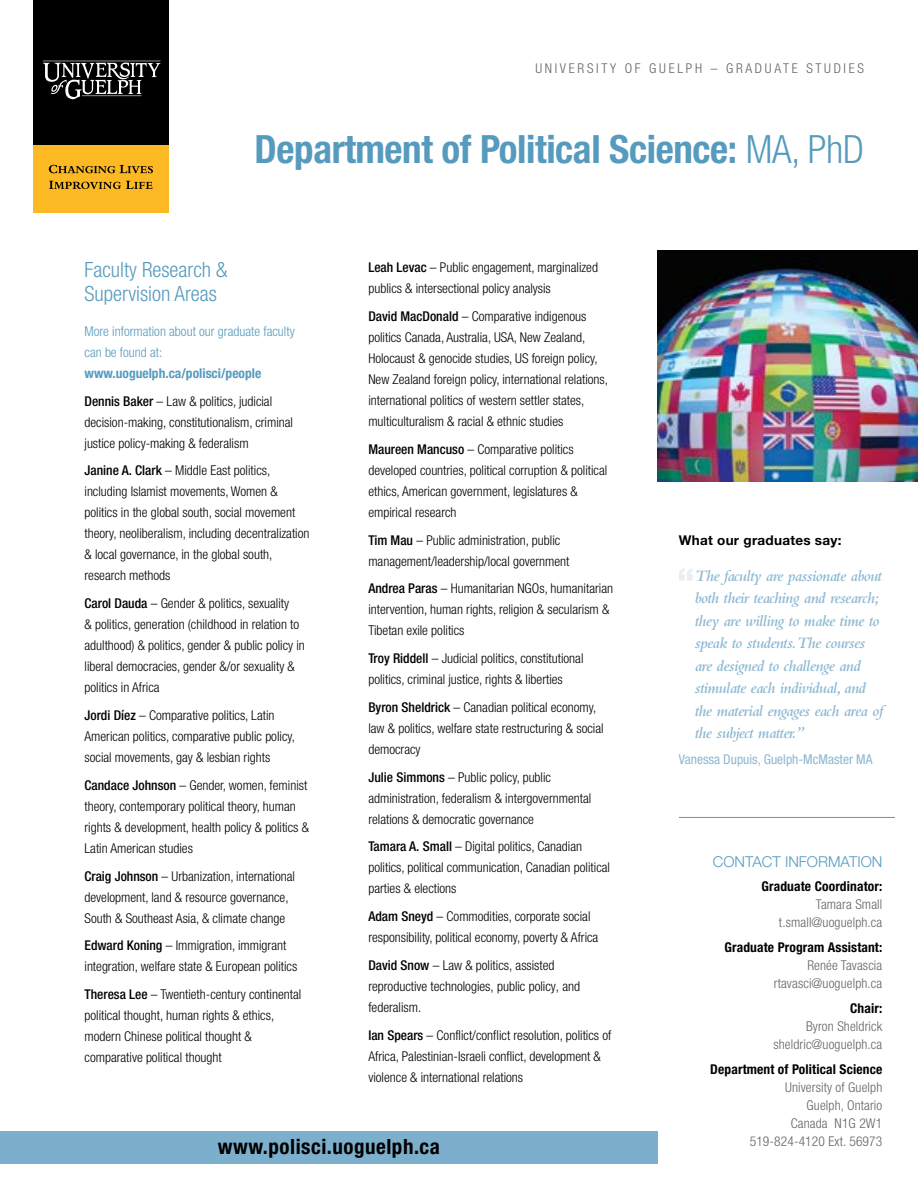
<style>
.page{position:relative;width:918px;height:1188px;background:#fff}
.page>*{position:absolute;margin:0;border:0;box-sizing:border-box;transform-origin:0 0}
.t1{font:700 condensed 39px "Helvetica Neue LT Std";letter-spacing:-.01em;color:#569bbe}
.t2{font:300 condensed 21px/24px "Helvetica Neue LT Std";color:#569bbe}
.t3{font:700 condensed 21px "Helvetica Neue LT Std";letter-spacing:.025em;color:#000}
.t4{font:italic 600 16.5px/22.5px "Bembo Std";letter-spacing:-.03em;color:#8cb8d2}
.t5{font:300 15px "Helvetica Neue LT Std";color:#569bbe}
.t6{font:300 condensed 13.5px/21px "Helvetica Neue LT Std";color:#000}
.t7{font:300 condensed 13.5px/18px "Helvetica Neue LT Std";letter-spacing:.01em;color:#636466;text-align:right}
.t8{font:300 condensed 13.5px/21px "Helvetica Neue LT Std";color:#569bbe}
.t9{font:700 condensed 13.5px "Helvetica Neue LT Std";letter-spacing:.01em;color:#000}
.t10{font:300 condensed 13.5px "Helvetica Neue LT Std";letter-spacing:.2em;color:#636466}
.t11{font:condensed 13.5px "Helvetica Neue LT Std";color:#8cb8d2}
.t12{font:700 condensed 13.5px "Helvetica Neue LT Std";color:#569bbe}
.t13{font:700 13.5px "Helvetica Neue LT Std";letter-spacing:.02em;color:#000}
.s1{font-weight:300}
.s2{font-weight:500}
.s3{font-weight:700;color:#000}
</style>
<div class="page">
<div style="left:0;top:1131px;width:658px;height:33px;background:#7cafcc"></div>
<hr style="left:679px;top:817px;width:216px;height:1px;background:#569bbe">
<div style="left:34px;top:2px;width:135px;height:144px;background:#000"></div>
<svg style="left:42px;top:61px;width:119px;height:38px"></svg>
<div style="left:34px;top:145px;width:135px;height:68px;background:#fdb924"></div>
<svg style="left:49px;top:165px;width:104px;height:8px"></svg>
<svg style="left:49px;top:181px;width:103px;height:8px"></svg>
<img style="left:658px;top:251px;width:260px;height:231px">
<svg style="left:679px;top:568px;width:14px;height:13px"></svg>
<h1 class="t10" style="left:535px;top:60px;width:330px">university of guelph – graduate studies</h1>
<h1 class="t1" style="left:255px;top:126px;width:611px">Department of Political Science: <span class="s1">Ma, phd</span></h1>
<h2 class="t2" style="left:85px;top:258px;width:145px">faculty research &amp; supervision areas</h2>
<p class="t8" style="left:85px;top:321px;width:212px">More information about our graduate faculty can be found at:</p>
<p class="t12" style="left:85px;top:365px;width:178px">www.uoguelph.ca/polisci/people</p>
<p class="t6" style="left:85px;top:390px;width:210px"><span class="s2">Dennis Baker</span> – law &amp; politics, judicial decision-making, constitutionalism, criminal justice policy-making &amp; federalism</p>
<p class="t6" style="left:85px;top:460px;width:227px"><span class="s2">Janine A. Clark</span> – Middle east politics, including islamist movements, Women &amp; politics in the global south, social movement theory, neoliberalism, including decentralization &amp; local governance, in the global south, research methods</p>
<p class="t6" style="left:85px;top:593px;width:222px"><span class="s2">Carol Dauda</span> – gender &amp; politics, sexuality<br>&amp; politics, generation (childhood in relation to adulthood) &amp; politics, gender &amp; public policy in liberal democracies, gender &amp;/or sexuality &amp; politics in africa</p>
<p class="t6" style="left:85px;top:705px;width:212px"><span class="s2">Jordi Díez</span> – Comparative politics, latin american politics, comparative public policy, social movements, gay &amp; lesbian rights</p>
<p class="t6" style="left:85px;top:774px;width:226px"><span class="s2">Candace Johnson</span> – gender, women, feminist theory, contemporary political theory, human rights &amp; development, health policy &amp; politics &amp; latin american studies</p>
<p class="t6" style="left:85px;top:865px;width:212px"><span class="s2">Craig Johnson</span> – urbanization, international development, land &amp; resource governance, south &amp; southeast asia, &amp; climate change</p>
<p class="t6" style="left:85px;top:935px;width:214px"><span class="s2">Edward Koning</span> – immigration, immigrant integration, welfare state &amp; european politics</p>
<p class="t6" style="left:85px;top:984px;width:218px"><span class="s2">Theresa Lee</span> – twentieth-century continental political thought, human rights &amp; ethics, modern Chinese political thought &amp; comparative political thought</p>
<p class="t6" style="left:368px;top:257px;width:231px"><span class="s2">Leah Levac</span> – public engagement, marginalized publics &amp; intersectional policy analysis</p>
<p class="t6" style="left:368px;top:306px;width:241px"><span class="s2">David MacDonald</span> – Comparative indigenous politics Canada, australia, usa, new Zealand, holocaust &amp; genocide studies, us foreign policy, new Zealand foreign policy, international relations, international politics of western settler states, multiculturalism &amp; racial &amp; ethnic studies</p>
<p class="t6" style="left:368px;top:438px;width:240px"><span class="s2">Maureen Mancuso</span> – Comparative politics developed countries, political corruption &amp; political ethics, american government, legislatures &amp; empirical research</p>
<p class="t6" style="left:368px;top:529px;width:194px"><span class="s2">Tim Mau</span> – public administration, public</p>
<p class="t6" style="left:368px;top:547px;width:246px;line-height:27.8px">management/leadership/local government<br><span class="s2">Andrea Paras</span> – humanitarian ngos, humanitarian</p>
<p class="t6" style="left:368px;top:599px;width:243px">intervention, human rights, religion &amp; secularism &amp; tibetan exile politics</p>
<p class="t6" style="left:368px;top:648px;width:217px"><span class="s2">Troy Riddell</span> – Judicial politics, constitutional</p>
<p class="t6" style="left:368px;top:665px;width:229px;line-height:27.8px">politics, criminal justice, rights &amp; liberties<br><span class="s2">Byron Sheldrick</span> – Canadian political economy,</p>
<p class="t6" style="left:368px;top:718px;width:237px">law &amp; politics, welfare state restructuring &amp; social democracy</p>
<p class="t6" style="left:368px;top:766px;width:224px"><span class="s2">Julie Simmons</span> – public policy, public administration, federalism &amp; intergovernmental relations &amp; democratic governance</p>
<p class="t6" style="left:368px;top:836px;width:243px"><span class="s2">Tamara A. Small</span> – digital politics, Canadian politics, political communication, Canadian political parties &amp; elections</p>
<p class="t6" style="left:368px;top:906px;width:224px"><span class="s2">Adam Sneyd</span> – Commodities, corporate social</p>
<p class="t6" style="left:368px;top:923px;width:232px;line-height:27.8px">responsibility, political economy, poverty &amp; africa<br><span class="s2">David Snow</span> – law &amp; politics, assisted</p>
<p class="t6" style="left:368px;top:976px;width:213px">reproductive technologies, public policy, and federalism.</p>
<p class="t6" style="left:368px;top:1024px;width:245px"><span class="s2">Ian Spears</span> – Conflict/conflict resolution, politics of africa, palestinian-israeli conflict, development &amp; violence &amp; international relations</p>
<p class="t3" style="left:218px;top:1134px;width:224px">www.polisci.uoguelph.ca</p>
<p class="t13" style="left:679px;top:532px;width:164px">What our graduates say:</p>
<p class="t4" style="left:695px;top:564px;width:190px">The faculty are passionate about both their teaching and research; they are willing to make time to speak to students.The courses are designed to challenge and stimulate each individual, and the material engages each area of the subject matter.”</p>
<p class="t11" style="left:679px;top:752px;width:195px">Vanessa Dupuis, Guelph-McMaster MA</p>
<h1 class="t5" style="left:713px;top:852px;width:171px">CONTACT INFORMATION</h1>
<p class="t9" style="left:762px;top:878px;width:122px">Graduate Coordinator:</p>
<p class="t7" style="left:779px;top:895px;width:105px">tamara small t.small@uoguelph.ca</p>
<p class="t9" style="left:724px;top:939px;width:159px">Graduate Program Assistant:</p>
<p class="t7" style="left:774px;top:956px;width:110px">renée tavascia rtavasci@uoguelph.ca</p>
<p class="t9" style="left:850px;top:1000px;width:34px">Chair:</p>
<p class="t7" style="left:773px;top:1017px;width:111px">Byron sheldrick sheldric@uoguelph.ca</p>
<p class="t7" style="left:710px;top:1060px;width:174px"><span class="s3">Department of Political Science </span>university of guelph<br>guelph, ontario<br>Canada n1g 2W1</p>
<p class="t7" style="left:750px;top:1132px;width:134px">519-824-4120 ext. 56973</p>
</div>
